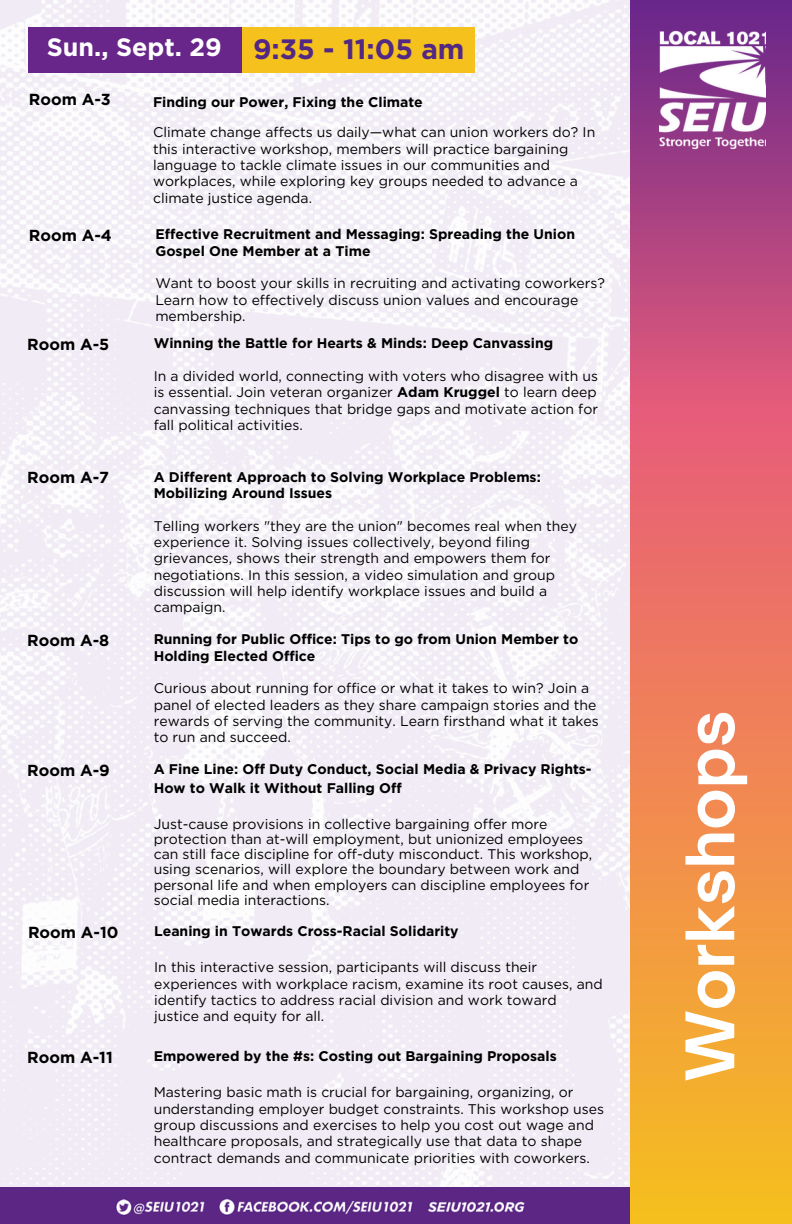
<style>
.page{position:relative;width:792px;height:1224px;background:#fff}
.page>*{position:absolute;margin:0;border:0;box-sizing:border-box;transform-origin:0 0}
.t1{font:700 64px "Open Sauce One";color:#fff}
.t2{font:700 28px "Gotham";color:#522884}
.t3{font:700 25px "Gotham";color:#fff}
.t4{font:700 16px "Gotham";color:#000}
.t5{font:14px/16.4px "Gotham";color:#000}
.t6{font:700 14px/16.4px "Gotham";color:#000}
.s1{font-weight:700}
</style>
<div class="page">
<img style="left:0;top:0;width:630px;height:1188px">
<img style="left:0;top:1188px;width:630px;height:36px">
<svg style="left:630px;top:0;width:162px;height:1224px;background:#dd775c"></svg>
<div style="left:28px;top:28px;width:215px;height:45px;background:#68268b"></div>
<div style="left:243px;top:28px;width:232px;height:45px;background:#f5c11c"></div>
<img style="left:659px;top:28px;width:107px;height:124px">
<h3 class="t3" style="left:47px;top:32px;width:176px">Sun., Sept. 29</h3>
<h2 class="t2" style="left:253px;top:32px;width:213px">9:35 - 11:05 am</h2>
<p class="t4" style="left:29px;top:89px;width:83px">Room A-3</p>
<h4 class="t6" style="left:153px;top:94px;width:271px">Finding our Power, Fixing the Climate</h4>
<h5 class="t5" style="left:153px;top:124px;width:444px">Climate change affects us daily—what can union workers do? In this interactive workshop, members will practice bargaining language to tackle climate issues in our communities and workplaces, while exploring key groups needed to advance a climate justice agenda.</h5>
<p class="t4" style="left:29px;top:226px;width:85px">Room A-4</p>
<h4 class="t6" style="left:155px;top:226px;width:421px">Effective Recruitment and Messaging: Spreading the Union<br>Gospel One Member at a Time</h4>
<h5 class="t5" style="left:155px;top:275px;width:451px">Want to boost your skills in recruiting and activating coworkers?<br>Learn how to effectively discuss union values and encourage membership.</h5>
<p class="t4" style="left:27px;top:335px;width:84px">Room A-5</p>
<h4 class="t6" style="left:154px;top:335px;width:401px">Winning the Battle for Hearts &amp; Minds: Deep Canvassing</h4>
<h5 class="t5" style="left:154px;top:368px;width:446px;text-align:justify">In a divided world, connecting with voters who disagree with us is essential. Join veteran organizer <span class="s1">Adam Kruggel</span> to learn deep canvassing techniques that bridge gaps and motivate action for fall political activities.</h5>
<p class="t4" style="left:27px;top:468px;width:83px">Room A-7</p>
<h4 class="t6" style="left:154px;top:468px;width:389px">A Different Approach to Solving Workplace Problems:<br>Mobilizing Around Issues</h4>
<h5 class="t5" style="left:154px;top:517px;width:425px">Telling workers "they are the union" becomes real when they experience it. Solving issues collectively, beyond filing grievances, shows their strength and empowers them for negotiations. In this session, a video simulation and group discussion will help identify workplace issues and build a campaign.</h5>
<p class="t4" style="left:27px;top:631px;width:84px">Room A-8</p>
<h4 class="t6" style="left:154px;top:631px;width:426px">Running for Public Office: Tips to go from Union Member to<br>Holding Elected Office</h4>
<h5 class="t5" style="left:154px;top:680px;width:447px">Curious about running for office or what it takes to win? Join a panel of elected leaders as they share campaign stories and the rewards of serving the community. Learn firsthand what it takes to run and succeed.</h5>
<p class="t4" style="left:27px;top:761px;width:84px">Room A-9</p>
<h4 class="t6" style="left:154px;top:760px;width:439px;line-height:18.6px">A Fine Line: Off Duty Conduct, Social Media &amp; Privacy Rights-<br>How to Walk it Without Falling Off</h4>
<h5 class="t5" style="left:154px;top:816px;width:440px;line-height:15.2px">Just-cause provisions in collective bargaining offer more protection than at-will employment, but unionized employees can still face discipline for off-duty misconduct. This workshop, using scenarios, will explore the boundary between work and personal life and when employers can discipline employees for social media interactions.</h5>
<p class="t4" style="left:28px;top:923px;width:92px">Room A-10</p>
<p class="t6" style="left:154px;top:923px;width:306px">Leaning in Towards Cross-Racial Solidarity</p>
<p class="t5" style="left:154px;top:959px;width:450px">In this interactive session, participants will discuss their experiences with workplace racism, examine its root causes, and identify tactics to address racial division and work toward justice and equity for all.</p>
<p class="t4" style="left:27px;top:1048px;width:87px">Room A-11</p>
<h4 class="t6" style="left:154px;top:1048px;width:405px">Empowered by the #s: Costing out Bargaining Proposals</h4>
<h5 class="t5" style="left:154px;top:1084px;width:452px">Mastering basic math is crucial for bargaining, organizing, or understanding employer budget constraints. This workshop uses group discussions and exercises to help you cost out wage and healthcare proposals, and strategically use that data to shape contract demands and communicate priorities with coworkers.</h5>
<h5 class="t1" style="left:670px;top:1082px;width:373px;rotate:-90deg">Workshops</h5>
</div>
